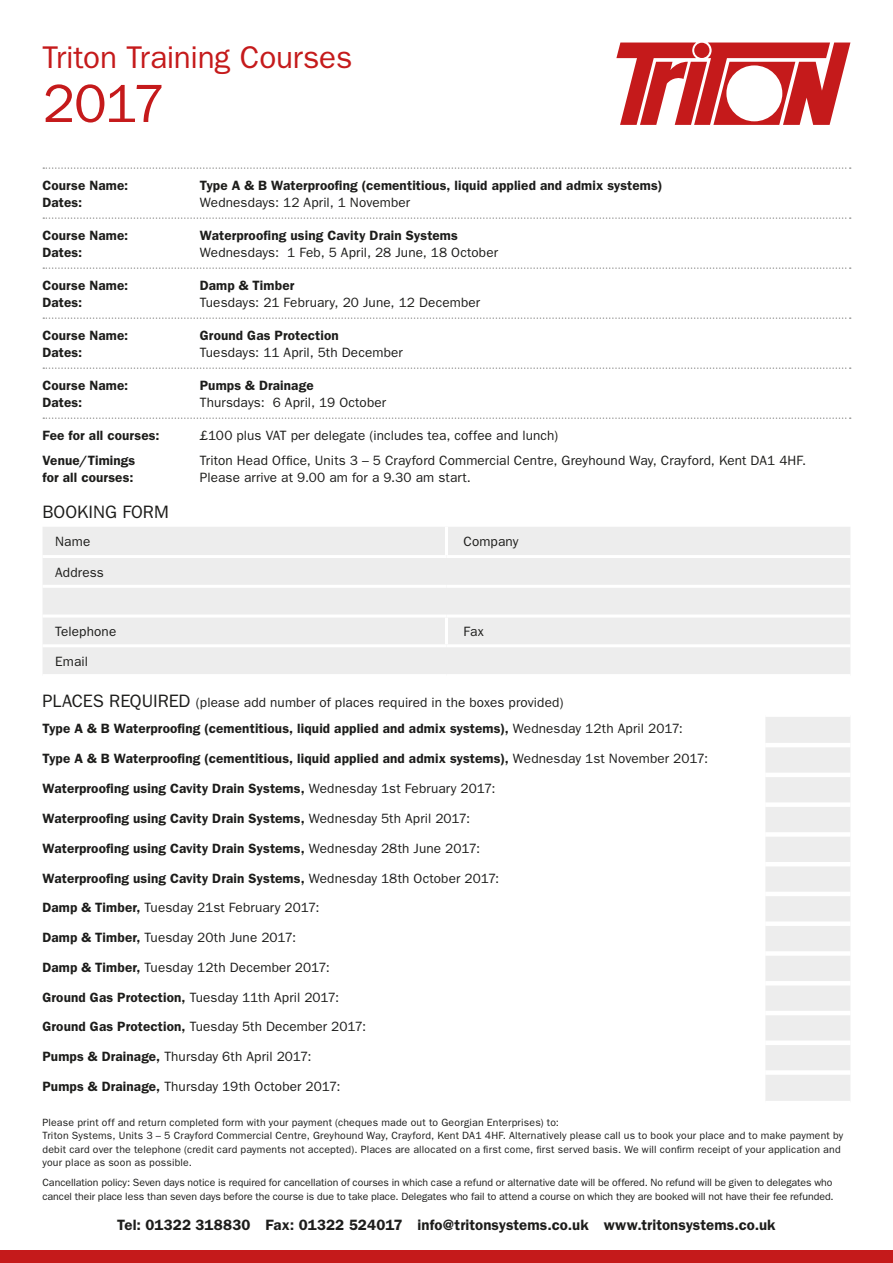
<style>
.page{position:relative;width:893px;height:1263px;background:#fff}
.page>*{position:absolute;margin:0;border:0;box-sizing:border-box;transform-origin:0 0}
.t1{font:54px "Franklin Gothic";color:#c51a1b}
.t2{font:31.5px "Franklin Gothic";letter-spacing:-.005em;color:#c51a1b}
.t3{font:18px "Franklin Gothic";color:#1d1d1b}
.t4{font:600 15px "Franklin Gothic";letter-spacing:.005em;color:#1d1d1b}
.t5{font:600 13.5px "Franklin Gothic";letter-spacing:.01em;color:#1d1d1b}
.t6{font:13.5px "Franklin Gothic";letter-spacing:.01em;color:#1d1d1b}
.t7{font:10.5px/13.5px "Franklin Gothic";letter-spacing:.01em;color:#1d1d1b}
.s1{font-size:18px}
.s2{font-weight:400}
.s3{font-weight:600}
</style>
<div class="page">
<svg style="left:43px;top:167px;width:808px;height:2px"></svg>
<svg style="left:43px;top:217px;width:808px;height:2px"></svg>
<svg style="left:43px;top:267px;width:808px;height:2px"></svg>
<svg style="left:43px;top:317px;width:808px;height:2px"></svg>
<svg style="left:43px;top:367px;width:808px;height:2px"></svg>
<svg style="left:43px;top:417px;width:808px;height:2px"></svg>
<div style="left:43px;top:527px;width:807px;height:147px;background:#ededed"></div>
<hr style="left:43px;top:555px;width:403px;height:3px;background:#fff">
<hr style="left:446px;top:555px;width:404px;height:3px;background:#fff">
<hr style="left:43px;top:585px;width:403px;height:3px;background:#fff">
<hr style="left:446px;top:585px;width:404px;height:3px;background:#fff">
<hr style="left:43px;top:614px;width:403px;height:3px;background:#fff">
<hr style="left:446px;top:614px;width:404px;height:3px;background:#fff">
<hr style="left:43px;top:644px;width:403px;height:3px;background:#fff">
<hr style="left:446px;top:644px;width:404px;height:3px;background:#fff">
<hr style="left:445px;top:527px;width:3px;height:28px;background:#fff">
<hr style="left:445px;top:617px;width:3px;height:27px;background:#fff">
<div style="left:765px;top:717px;width:85px;height:384px;background:#ededed"></div>
<hr style="left:765px;top:743px;width:85px;height:4px;background:#fff">
<hr style="left:765px;top:773px;width:85px;height:4px;background:#fff">
<div style="left:765px;top:802px;width:85px;height:5px;background:#fff"></div>
<div style="left:765px;top:832px;width:85px;height:5px;background:#fff"></div>
<hr style="left:765px;top:862px;width:85px;height:4px;background:#fff">
<hr style="left:765px;top:892px;width:85px;height:4px;background:#fff">
<div style="left:765px;top:921px;width:85px;height:5px;background:#fff"></div>
<div style="left:765px;top:951px;width:85px;height:5px;background:#fff"></div>
<hr style="left:765px;top:981px;width:85px;height:4px;background:#fff">
<hr style="left:765px;top:1011px;width:85px;height:4px;background:#fff">
<div style="left:765px;top:1040px;width:85px;height:5px;background:#fff"></div>
<div style="left:765px;top:1070px;width:85px;height:5px;background:#fff"></div>
<svg style="left:616px;top:43px;width:234px;height:82px"></svg>
<div style="left:694px;top:43px;width:15px;height:15px;background:#c51a1b;border-radius:50%"></div>
<div style="left:0;top:1250px;width:893px;height:13px;background:#c51a1b"></div>
<p class="t2" style="left:43px;top:39px;width:311px">Triton Training Courses</p>
<p class="t1" style="left:43px;top:73px;width:124px">2017</p>
<p class="t5" style="left:43px;top:178px;width:87px">Course Name:</p>
<p class="t5" style="left:200px;top:178px;width:464px">Type A &amp; B Waterproofing (cementitious, liquid applied and admix systems)</p>
<p class="t5" style="left:43px;top:194px;width:41px">Dates:</p>
<p class="t6" style="left:200px;top:194px;width:212px">Wednesdays: 12 April, 1 November</p>
<p class="t5" style="left:43px;top:228px;width:87px">Course Name:</p>
<p class="t5" style="left:200px;top:228px;width:260px">Waterproofing using Cavity Drain Systems</p>
<p class="t5" style="left:43px;top:244px;width:41px">Dates:</p>
<p class="t6" style="left:200px;top:244px;width:300px">Wednesdays: 1 Feb, 5 April, 28 June, 18 October</p>
<p class="t5" style="left:43px;top:278px;width:87px">Course Name:</p>
<p class="t5" style="left:200px;top:278px;width:96px">Damp &amp; Timber</p>
<p class="t5" style="left:43px;top:294px;width:41px">Dates:</p>
<p class="t6" style="left:200px;top:294px;width:282px">Tuesdays: 21 February, 20 June, 12 December</p>
<p class="t5" style="left:43px;top:328px;width:87px">Course Name:</p>
<p class="t5" style="left:200px;top:328px;width:140px">Ground Gas Protection</p>
<p class="t5" style="left:43px;top:344px;width:41px">Dates:</p>
<p class="t6" style="left:200px;top:344px;width:205px">Tuesdays: 11 April, 5th December</p>
<p class="t5" style="left:43px;top:378px;width:87px">Course Name:</p>
<p class="t5" style="left:200px;top:378px;width:115px">Pumps &amp; Drainage</p>
<p class="t5" style="left:43px;top:394px;width:41px">Dates:</p>
<p class="t6" style="left:200px;top:394px;width:188px">Thursdays: 6 April, 19 October</p>
<p class="t5" style="left:43px;top:428px;width:119px">Fee for all courses:</p>
<p class="t6" style="left:200px;top:428px;width:360px">£100 plus VAT per delegate (includes tea, coffee and lunch)</p>
<p class="t5" style="left:43px;top:453px;width:94px">Venue/Timings</p>
<p class="t6" style="left:200px;top:453px;width:608px">Triton Head Office, Units 3 – 5 Crayford Commercial Centre, Greyhound Way, Crayford, Kent DA1 4HF.</p>
<p class="t5" style="left:43px;top:469px;width:92px">for all courses:</p>
<p class="t6" style="left:200px;top:469px;width:273px">Please arrive at 9.00 am for a 9.30 am start.</p>
<p class="t3" style="left:43px;top:502px;width:128px">BOOKING FORM</p>
<p class="t6" style="left:55px;top:534px;width:37px">Name</p>
<p class="t6" style="left:463px;top:534px;width:57px">Company</p>
<p class="t6" style="left:55px;top:564px;width:50px">Address</p>
<p class="t6" style="left:55px;top:624px;width:63px">Telephone</p>
<p class="t6" style="left:463px;top:624px;width:22px">Fax</p>
<p class="t6" style="left:55px;top:654px;width:34px">Email</p>
<p class="t6" style="left:43px;top:695px;width:522px"><span class="s1">PLACES REQUIRED</span> (please add number of places required in the boxes provided)</p>
<p class="t5" style="left:43px;top:721px;width:642px">Type A &amp; B Waterproofing (cementitious, liquid applied and admix systems), <span class="s2">Wednesday 12th April 2017:</span></p>
<p class="t5" style="left:43px;top:751px;width:667px">Type A &amp; B Waterproofing (cementitious, liquid applied and admix systems), <span class="s2">Wednesday 1st November 2017:</span></p>
<p class="t5" style="left:43px;top:781px;width:454px">Waterproofing using Cavity Drain Systems, <span class="s2">Wednesday 1st February 2017:</span></p>
<p class="t5" style="left:43px;top:810px;width:429px">Waterproofing using Cavity Drain Systems, <span class="s2">Wednesday 5th April 2017:</span></p>
<p class="t5" style="left:43px;top:840px;width:439px">Waterproofing using Cavity Drain Systems, <span class="s2">Wednesday 28th June 2017:</span></p>
<p class="t5" style="left:43px;top:870px;width:458px">Waterproofing using Cavity Drain Systems, <span class="s2">Wednesday 18th October 2017:</span></p>
<p class="t6" style="left:43px;top:900px;width:278px"><span class="s3">Damp &amp; Timber,</span> Tuesday 21st February 2017:</p>
<p class="t6" style="left:43px;top:930px;width:255px"><span class="s3">Damp &amp; Timber,</span> Tuesday 20th June 2017:</p>
<p class="t6" style="left:43px;top:959px;width:289px"><span class="s3">Damp &amp; Timber,</span> Tuesday 12th December 2017:</p>
<p class="t6" style="left:43px;top:989px;width:298px"><span class="s3">Ground Gas Protection,</span> Tuesday 11th April 2017:</p>
<p class="t6" style="left:43px;top:1019px;width:325px"><span class="s3">Ground Gas Protection,</span> Tuesday 5th December 2017:</p>
<p class="t6" style="left:43px;top:1049px;width:271px"><span class="s3">Pumps &amp; Drainage,</span> Thursday 6th April 2017:</p>
<p class="t6" style="left:43px;top:1079px;width:299px"><span class="s3">Pumps &amp; Drainage,</span> Thursday 19th October 2017:</p>
<p class="t7" style="left:43px;top:1115px;width:802px">Please print off and return completed form with your payment (cheques made out to Georgian Enterprises) to:<br>Triton Systems, Units 3 – 5 Crayford Commercial Centre, Greyhound Way, Crayford, Kent DA1 4HF. Alternatively please call us to book your place and to make payment by debit card over the telephone (credit card payments not accepted). Places are allocated on a first come, first served basis. We will confirm receipt of your application and your place as soon as possible.</p>
<p class="t7" style="left:43px;top:1176px;width:793px">Cancellation policy: Seven days notice is required for cancellation of courses in which case a refund or alternative date will be offered. No refund will be given to delegates who cancel their place less than seven days before the course is due to take place. Delegates who fail to attend a course on which they are booked will not have their fee refunded.</p>
<p class="t4" style="left:117px;top:1216px;width:660px">Tel: 01322 318830 Fax: 01322 524017 info@tritonsystems.co.uk www.tritonsystems.co.uk</p>
</div>
